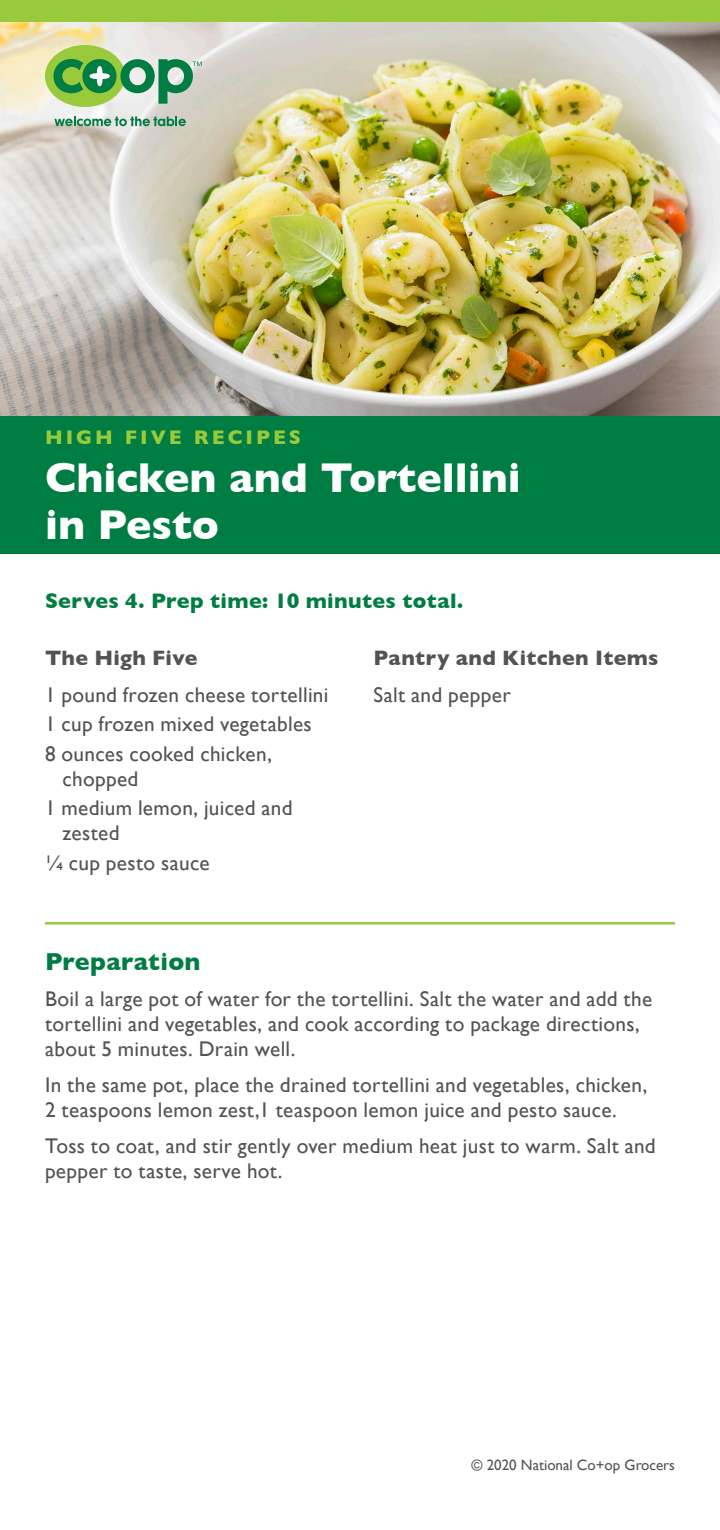
<style>
.page{position:relative;width:720px;height:1530px;background:#fff}
.page>*{position:absolute;margin:0;border:0;box-sizing:border-box;transform-origin:0 0}
._01_RECIPE_TITLE{font:800 42.5px/47.5px "Gill Sans";color:#fff}
._04_Preparation_Head{font:800 25px "Gill Sans";letter-spacing:.01em;color:#007d43}
._02_Serving_Size{font:800 21.5px "Gill Sans";letter-spacing:.02em;color:#007d43}
._05_Body_copy{font:21.25px/25px "Gill Sans";letter-spacing:.015em;color:#535355}
._03_Ingredient_List{font:21.25px/25px "Gill Sans";letter-spacing:.015em;color:#535355}
._03A_Subhead_Ingredi{font:800 21.25px "Gill Sans";letter-spacing:.015em;color:#535355}
.t1{font:800 20px "Gill Sans";letter-spacing:.15em;color:#99ca3b}
.t2{font:15px "Gill Sans";color:#535355}
</style>
<div class="page">
<img style="left:0;top:22px;width:720px;height:394px">
<div style="left:0;top:0;width:720px;height:22px;background:#99ca3b"></div>
<div style="left:0;top:416px;width:720px;height:138px;background:#007d43"></div>
<hr style="left:45px;top:922px;width:630px;height:3px;background:#99ca3b">
<div style="left:45px;top:45px;width:80px;height:62px;background:#99ca3b;border-radius:50%"></div>
<svg style="left:54px;top:117px;width:132px;height:9px"></svg>
<svg style="left:54px;top:59px;width:148px;height:45px"></svg>
<p class="t1" style="left:45px;top:426px;width:258px">HIGH FIVE RECIPES</p>
<p class="_01_RECIPE_TITLE" style="left:45px;top:454px;width:477px">Chicken and Tortellini in Pesto</p>
<p class="_02_Serving_Size" style="left:45px;top:588px;width:420px">Serves 4. Prep time: 10 minutes total.</p>
<p class="_03A_Subhead_Ingredi" style="left:45px;top:646px;width:154px">The High Five</p>
<p class="_03_Ingredient_List" style="left:45px;top:682px;width:285px">1 pound frozen cheese tortellini</p>
<p class="_03_Ingredient_List" style="left:45px;top:712px;width:268px">1 cup frozen mixed vegetables</p>
<p class="_03_Ingredient_List" style="left:62px;top:741px;width:211px;text-indent:-18px">8 ounces cooked chicken, chopped</p>
<p class="_03_Ingredient_List" style="left:62px;top:796px;width:232px;text-indent:-18px">1 medium lemon, juiced and zested</p>
<p class="_03_Ingredient_List" style="left:45px;top:850px;width:166px">¼ cup pesto sauce</p>
<p class="_03A_Subhead_Ingredi" style="left:373px;top:646px;width:287px">Pantry and Kitchen Items</p>
<p class="_03_Ingredient_List" style="left:373px;top:682px;width:139px">Salt and pepper</p>
<p class="_04_Preparation_Head" style="left:45px;top:946px;width:157px">Preparation</p>
<p class="_05_Body_copy" style="left:45px;top:987px;width:609px">Boil a large pot of water for the tortellini. Salt the water and add the tortellini and vegetables, and cook according to package directions, about 5 minutes. Drain well.</p>
<p class="_05_Body_copy" style="left:45px;top:1073px;width:604px">In the same pot, place the drained tortellini and vegetables, chicken,<br>2 teaspoons lemon zest,1 teaspoon lemon juice and pesto sauce.</p>
<p class="_05_Body_copy" style="left:45px;top:1134px;width:612px">Toss to coat, and stir gently over medium heat just to warm. Salt and pepper to taste, serve hot.</p>
<p class="t2" style="left:472px;top:1456px;width:205px">© 2020 National Co+op Grocers</p>
</div>
